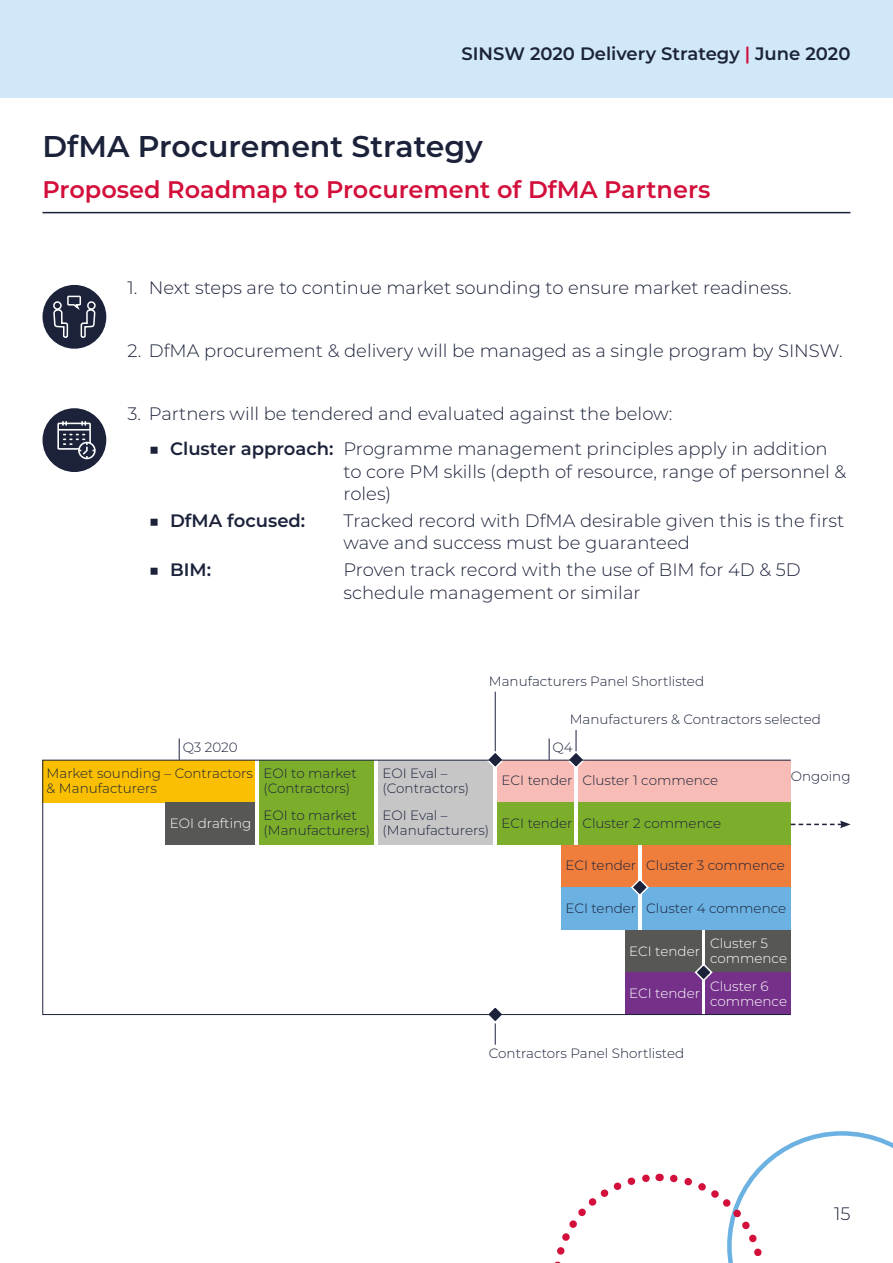
<style>
.page{position:relative;width:893px;height:1263px;background:#fff}
.page>*{position:absolute;margin:0;border:0;box-sizing:border-box;transform-origin:0 0}
.Heading_1{font:600 30px "Montserrat";color:#1b223a}
.Heading_2{font:600 24px "Montserrat";color:#d30f3b}
.Body_text_light_12_1{font:300 18px/22.5px "Montserrat";color:#1b223a}
.t1{font:600 18px "Montserrat";color:#1b223a}
.Graph_text_9_10{font:300 13.5px/15px "Montserrat";color:#1b223a}
.Graph_text_9_10-2{font:300 13.5px/15px "Montserrat";color:#fff}
.s1{color:#d30f3b}
.s2{font-weight:600}
.s3{font-weight:300}
</style>
<div class="page">
<div style="left:0;top:0;width:893px;height:98px;background:#d0e8f9"></div>
<hr style="left:43px;top:212px;width:807px;height:1px;background:#1b223a">
<svg style="left:554px;top:1131px;width:339px;height:132px"></svg>
<div style="left:43px;top:285px;width:63px;height:64px;background:#1b223a;border-radius:50%"></div>
<svg style="left:53px;top:295px;width:43px;height:43px"></svg>
<div style="left:43px;top:408px;width:63px;height:64px;background:#1b223a;border-radius:50%"></div>
<svg style="left:57px;top:421px;width:39px;height:38px"></svg>
<div style="left:42px;top:760px;width:213px;height:42px;background:#f9bf00"></div>
<div style="left:166px;top:802px;width:89px;height:43px;background:#575756"></div>
<svg style="left:179px;top:738px;width:1px;height:22px"></svg>
<div style="left:259px;top:760px;width:115px;height:42px;background:#7cae2b"></div>
<div style="left:259px;top:802px;width:115px;height:43px;background:#7cae2b"></div>
<div style="left:378px;top:760px;width:115px;height:42px;background:#c6c6c6"></div>
<div style="left:378px;top:802px;width:115px;height:43px;background:#c6c6c6"></div>
<div style="left:497px;top:760px;width:77px;height:42px;background:#f7bcb5"></div>
<div style="left:497px;top:802px;width:77px;height:43px;background:#7cae2b"></div>
<div style="left:578px;top:760px;width:213px;height:42px;background:#f7bcb5"></div>
<div style="left:578px;top:802px;width:213px;height:43px;background:#7cae2b"></div>
<div style="left:561px;top:845px;width:77px;height:42px;background:#ef7d3c"></div>
<div style="left:561px;top:887px;width:77px;height:43px;background:#6bb1e2"></div>
<div style="left:642px;top:845px;width:149px;height:42px;background:#ef7d3c"></div>
<div style="left:642px;top:887px;width:149px;height:43px;background:#6bb1e2"></div>
<div style="left:625px;top:930px;width:76px;height:42px;background:#575756"></div>
<div style="left:625px;top:972px;width:76px;height:43px;background:#753089"></div>
<div style="left:706px;top:930px;width:85px;height:42px;background:#575756"></div>
<div style="left:706px;top:972px;width:85px;height:43px;background:#753089"></div>
<svg style="left:791px;top:820px;width:60px;height:8px"></svg>
<svg style="left:485px;top:750px;width:20px;height:17px"></svg>
<hr style="left:495px;top:692px;width:1px;height:59px;background:#1b223a">
<svg style="left:549px;top:738px;width:1px;height:22px"></svg>
<svg style="left:485px;top:1008px;width:20px;height:37px"></svg>
<svg style="left:566px;top:730px;width:20px;height:37px"></svg>
<svg style="left:631px;top:880px;width:18px;height:15px"></svg>
<svg style="left:694px;top:962px;width:19px;height:20px"></svg>
<div style="left:42px;top:760px;width:749px;height:255px;border:1px solid #1b223a"></div>
<p class="t1" style="left:462px;top:41px;width:390px">SINSW 2020 Delivery Strategy <span class="s1">|</span> June 2020</p>
<p class="Heading_1" style="left:43px;top:125px;width:442px">DfMA Procurement Strategy</p>
<p class="Heading_2" style="left:43px;top:172px;width:669px">Proposed Roadmap to Procurement of DfMA Partners</p>
<p class="Body_text_light_12_1" style="left:128px;top:276px;width:666px">1. Next steps are to continue market sounding to ensure market readiness.</p>
<p class="Body_text_light_12_1" style="left:128px;top:339px;width:717px">2. DfMA procurement &amp; delivery will be managed as a single program by SINSW.</p>
<p class="Body_text_light_12_1" style="left:128px;top:402px;width:546px">3. Partners will be tendered and evaluated against the below:</p>
<p class="Body_text_light_12_1" style="left:344px;top:437px;width:504px;text-indent:-195px">■ <span class="s2">Cluster approach:</span> Programme management principles apply in addition to core PM skills (depth of resource, range of personnel &amp; roles)</p>
<p class="t1" style="left:149px;top:508px;width:158px"><span class="s3">■</span> DfMA focused:</p>
<p class="Body_text_light_12_1" style="left:344px;top:509px;width:502px">Tracked record with DfMA desirable given this is the first wave and success must be guaranteed</p>
<p class="t1" style="left:149px;top:557px;width:64px"><span class="s3">■</span> BIM:</p>
<p class="Body_text_light_12_1" style="left:344px;top:558px;width:459px">Proven track record with the use of BIM for 4D &amp; 5D schedule management or similar</p>
<p class="Graph_text_9_10" style="left:489px;top:673px;width:217px">Manufacturers Panel Shortlisted</p>
<p class="Graph_text_9_10" style="left:570px;top:712px;width:253px">Manufacturers &amp; Contractors selected</p>
<p class="Graph_text_9_10" style="left:183px;top:739px;width:57px">Q3 2020</p>
<p class="Graph_text_9_10" style="left:553px;top:739px;width:22px">Q4</p>
<p class="Graph_text_9_10" style="left:47px;top:765px;width:208px">Market sounding – Contractors &amp; Manufacturers</p>
<p class="Graph_text_9_10-2" style="left:170px;top:815px;width:83px">EOI drafting</p>
<p class="Graph_text_9_10" style="left:263px;top:765px;width:95px">EOI to market (Contractors)</p>
<p class="Graph_text_9_10" style="left:263px;top:808px;width:108px">EOI to market (Manufacturers)</p>
<p class="Graph_text_9_10" style="left:383px;top:765px;width:88px">EOI Eval – (Contractors)</p>
<p class="Graph_text_9_10" style="left:383px;top:808px;width:108px">EOI Eval – (Manufacturers)</p>
<p class="Graph_text_9_10" style="left:791px;top:769px;width:61px">Ongoing</p>
<p class="Graph_text_9_10" style="left:502px;top:773px;width:72px">ECI tender</p>
<p class="Graph_text_9_10" style="left:502px;top:815px;width:72px">ECI tender</p>
<p class="Graph_text_9_10" style="left:582px;top:773px;width:137px">Cluster 1 commence</p>
<p class="Graph_text_9_10" style="left:582px;top:815px;width:140px">Cluster 2 commence</p>
<p class="Graph_text_9_10" style="left:565px;top:858px;width:72px">ECI tender</p>
<p class="Graph_text_9_10" style="left:565px;top:900px;width:72px">ECI tender</p>
<p class="Graph_text_9_10" style="left:646px;top:858px;width:140px">Cluster 3 commence</p>
<p class="Graph_text_9_10" style="left:646px;top:900px;width:142px">Cluster 4 commence</p>
<p class="Graph_text_9_10-2" style="left:629px;top:943px;width:72px">ECI tender</p>
<p class="Graph_text_9_10-2" style="left:629px;top:985px;width:72px">ECI tender</p>
<p class="Graph_text_9_10-2" style="left:710px;top:935px;width:79px">Cluster 5 commence</p>
<p class="Graph_text_9_10-2" style="left:710px;top:978px;width:79px">Cluster 6 commence</p>
<p class="Graph_text_9_10" style="left:489px;top:1045px;width:197px">Contractors Panel Shortlisted</p>
<p class="Body_text_light_12_1" style="left:834px;top:1202px;width:18px">15</p>
</div>
